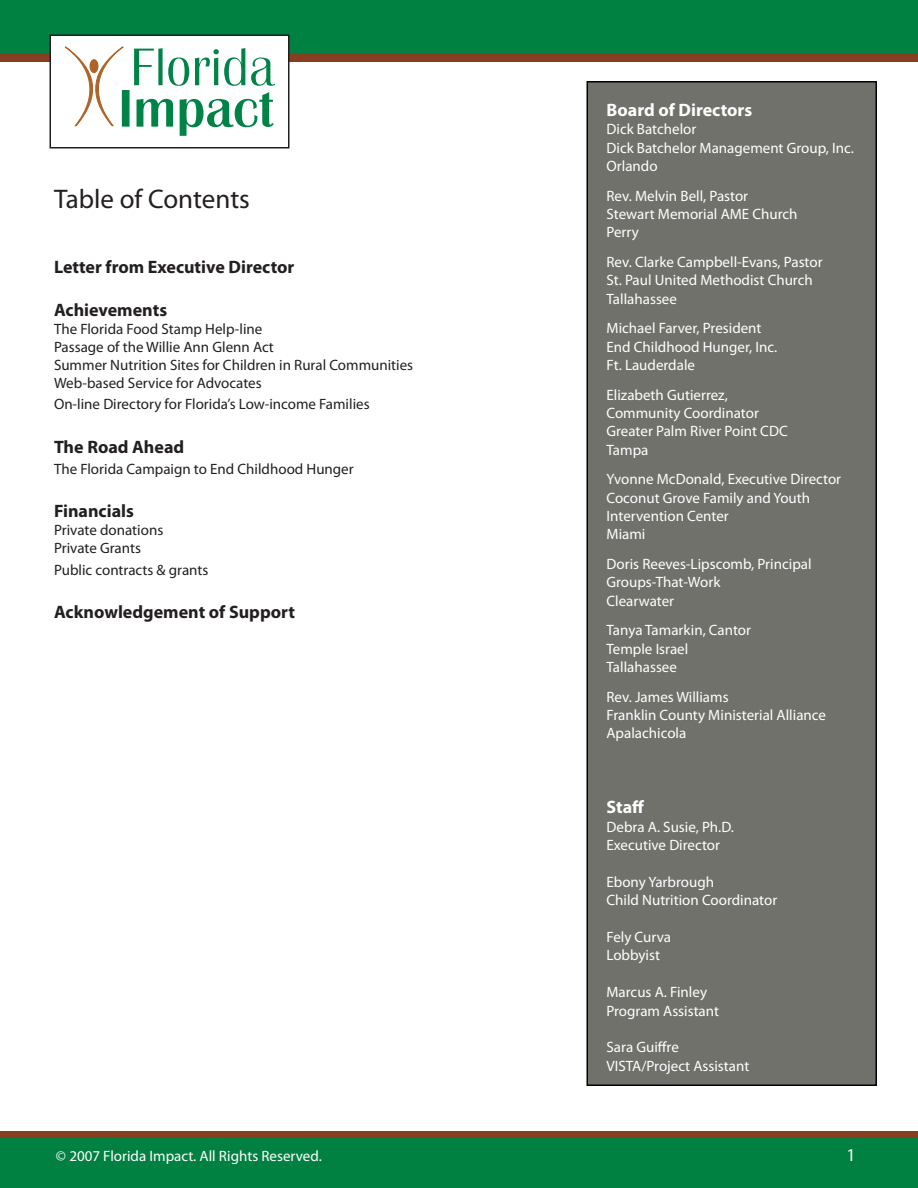
<style>
.page{position:relative;width:918px;height:1188px;background:#fff}
.page>*{position:absolute;margin:0;border:0;box-sizing:border-box;transform-origin:0 0}
.t1{font:27px "Myriad Pro";color:#231f20}
.t2{font:700 18px "Myriad Pro";color:#231f20}
.t3{font:700 18px "Myriad Pro";color:#fff}
.t4{font:18px "Myriad Pro";color:#fff}
.t5{font:15px/18.3px "Myriad Pro";color:#fff}
.t6{font:15px/18px "Myriad Pro";color:#231f20}
</style>
<div class="page">
<div style="left:1px;top:1131px;width:917px;height:43px;background:#863f20"></div>
<div style="left:1px;top:1138px;width:917px;height:50px;background:#008142"></div>
<div style="left:1px;top:18px;width:917px;height:44px;background:#863f20"></div>
<div style="left:1px;top:0;width:917px;height:54px;background:#008142"></div>
<div style="left:50px;top:35px;width:239px;height:113px;background:#fff"></div>
<div style="left:50px;top:34px;width:240px;height:114px;border:2px solid #231f20"></div>
<div style="left:586px;top:81px;width:291px;height:1005px;background:#6f716a;border:2px solid #000200"></div>
<svg style="left:65px;top:46px;width:209px;height:90px"></svg>
<h1 class="t1" style="left:54px;top:182px;width:197px">Table of Contents</h1>
<p class="t2" style="left:54px;top:255px;width:242px">Letter from Executive Director</p>
<p class="t2" style="left:54px;top:298px;width:115px">Achievements</p>
<p class="t6" style="left:54px;top:319px;width:361px">The Florida Food Stamp Help-line<br>Passage of the Willie Ann Glenn Act<br>Summer Nutrition Sites for Children in Rural Communities Web-based Service for Advocates</p>
<p class="t6" style="left:54px;top:395px;width:317px">On-line Directory for Florida’s Low-income Families</p>
<p class="t2" style="left:54px;top:435px;width:132px">The Road Ahead</p>
<p class="t6" style="left:54px;top:460px;width:301px">The Florida Campaign to End Childhood Hunger</p>
<p class="t2" style="left:54px;top:500px;width:81px">Financials</p>
<p class="t6" style="left:54px;top:521px;width:111px">Private donations<br>Private Grants</p>
<p class="t6" style="left:54px;top:561px;width:156px">Public contracts &amp; grants</p>
<p class="t2" style="left:54px;top:600px;width:243px">Acknowledgement of Support</p>
<p class="t3" style="left:606px;top:98px;width:147px">Board of Directors</p>
<p class="t5" style="left:606px;top:120px;width:249px">Dick Batchelor<br>Dick Batchelor Management Group, Inc.<br>Orlando</p>
<p class="t5" style="left:606px;top:186px;width:193px">Rev. Melvin Bell, Pastor<br>Stewart Memorial AME Church<br>Perry</p>
<p class="t5" style="left:606px;top:253px;width:218px">Rev. Clarke Campbell-Evans, Pastor<br>St. Paul United Methodist Church<br>Tallahassee</p>
<p class="t5" style="left:606px;top:319px;width:172px">Michael Farver, President<br>End Childhood Hunger, Inc.<br>Ft. Lauderdale</p>
<p class="t5" style="left:606px;top:385px;width:183px">Elizabeth Gutierrez,<br>Community Coordinator<br>Greater Palm River Point CDC<br>Tampa</p>
<p class="t5" style="left:606px;top:470px;width:236px">Yvonne McDonald, Executive Director<br>Coconut Grove Family and Youth<br>Intervention Center<br>Miami</p>
<p class="t5" style="left:606px;top:555px;width:207px">Doris Reeves-Lipscomb, Principal<br>Groups-That-Work<br>Clearwater</p>
<p class="t5" style="left:606px;top:621px;width:146px">Tanya Tamarkin, Cantor<br>Temple Israel<br>Tallahassee</p>
<p class="t5" style="left:606px;top:687px;width:221px">Rev. James Williams<br>Franklin County Ministerial Alliance<br>Apalachicola</p>
<p class="t3" style="left:606px;top:796px;width:39px">Staff</p>
<p class="t5" style="left:606px;top:817px;width:129px">Debra A. Susie, Ph.D.<br>Executive Director</p>
<p class="t5" style="left:606px;top:873px;width:172px">Ebony Yarbrough<br>Child Nutrition Coordinator</p>
<p class="t5" style="left:606px;top:928px;width:66px">Fely Curva<br>Lobbyist</p>
<p class="t5" style="left:606px;top:983px;width:114px">Marcus A. Finley<br>Program Assistant</p>
<p class="t5" style="left:606px;top:1038px;width:144px">Sara Guiffre<br>VISTA/Project Assistant</p>
<p class="t5" style="left:56px;top:1146px;width:267px">© 2007 Florida Impact. All Rights Reserved.</p>
<p class="t4" style="left:846px;top:1143px;width:11px">1</p>
</div>
